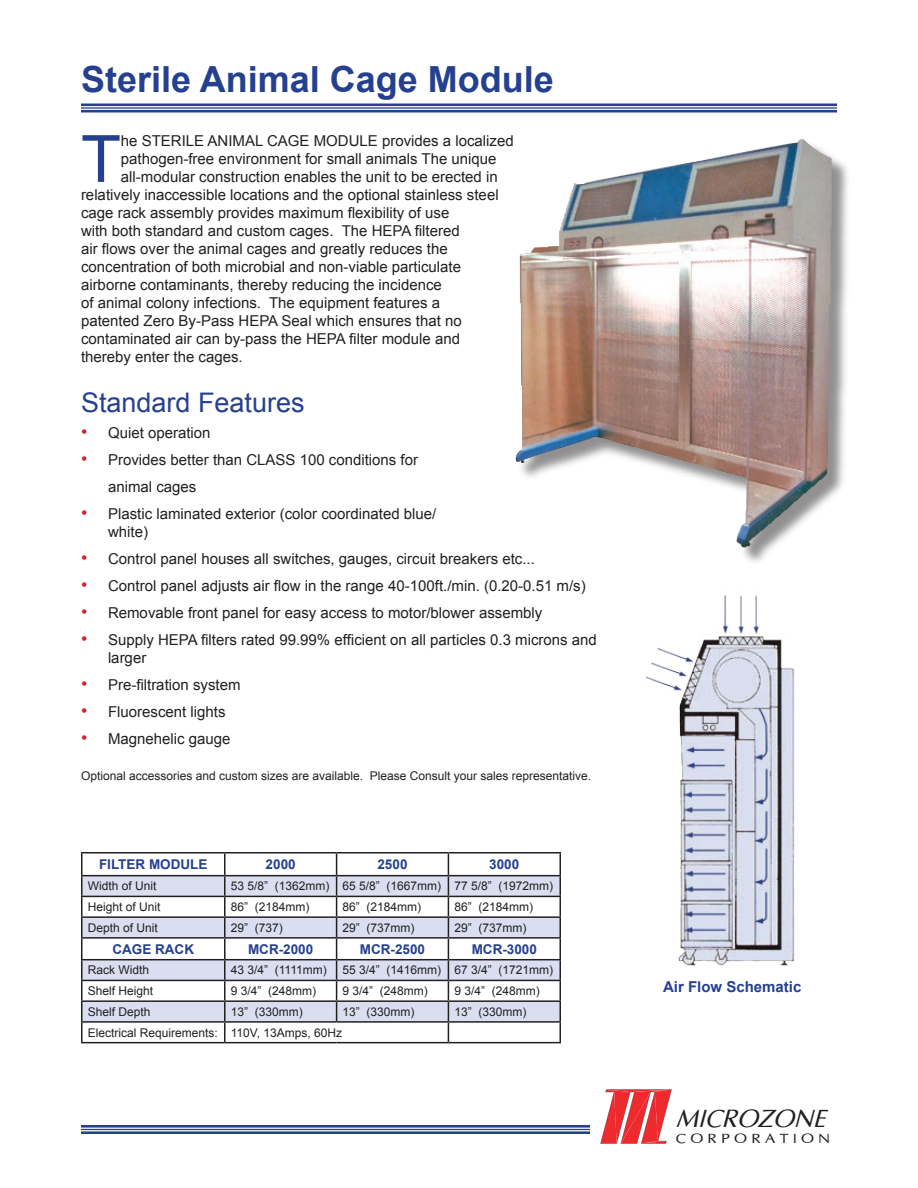
<style>
.page{position:relative;width:918px;height:1188px;background:#fff}
.page>*{position:absolute;margin:0;border:0;box-sizing:border-box;transform-origin:0 0}
.t1{font:65.25px "Arial";color:#25408f}
.t2{font:700 36px "Arial";color:#25408f}
.t3{font:27px "Arial";color:#25408f}
.t4{font:italic 25.05px "Optima";color:#231f20}
.t5{font:18px/27px "Arial";color:#d1232a;text-align:justify}
.Paragraph_Style_1{font:15px/18px "Arial";color:#231f20}
.t6{font:700 15px "Arial";color:#25408f}
.t7{font:13.65px "Optima";color:#231f20;scale:1.14 1}
.t8{font:700 13.5px "Arial";color:#25408f}
.Paragraph_Style_1-2{font:12px "Arial";color:#231f20}
.Paragraph_Style_1-3{font:12px "Arial";letter-spacing:-.035em;color:#231f20}
</style>
<div class="page">
<hr style="left:81px;top:104px;width:756px;height:2px;background:#25408f">
<hr style="left:81px;top:107px;width:756px;height:2px;background:#25408f">
<hr style="left:81px;top:110px;width:756px;height:2px;background:#25408f">
<hr style="left:81px;top:1125px;width:509px;height:3px;background:#25408f">
<hr style="left:81px;top:1129px;width:509px;height:1px;background:#25408f">
<hr style="left:81px;top:1131px;width:509px;height:3px;background:#25408f">
<div style="left:517px;top:141px;width:335px;height:426px;background:#231f20;opacity:.5"></div>
<img style="left:515px;top:139px;width:317px;height:408px">
<svg style="left:82px;top:876px;width:478px;height:145px;fill:#dadef0"></svg>
<hr style="left:81px;top:852px;width:144px;height:2px;background:#231f20">
<hr style="left:225px;top:852px;width:112px;height:2px;background:#231f20">
<hr style="left:224px;top:854px;width:2px;height:21px;background:#231f20">
<hr style="left:337px;top:852px;width:111px;height:2px;background:#231f20">
<hr style="left:448px;top:852px;width:113px;height:2px;background:#231f20">
<hr style="left:81px;top:875px;width:144px;height:1px;background:#231f20">
<hr style="left:225px;top:875px;width:112px;height:1px;background:#231f20">
<hr style="left:224px;top:876px;width:2px;height:20px;background:#231f20">
<hr style="left:337px;top:875px;width:111px;height:1px;background:#231f20">
<hr style="left:448px;top:875px;width:113px;height:1px;background:#231f20">
<hr style="left:81px;top:896px;width:144px;height:1px;background:#231f20">
<hr style="left:225px;top:896px;width:112px;height:1px;background:#231f20">
<hr style="left:337px;top:896px;width:111px;height:1px;background:#231f20">
<hr style="left:448px;top:896px;width:113px;height:1px;background:#231f20">
<hr style="left:81px;top:916px;width:144px;height:2px;background:#231f20">
<hr style="left:225px;top:916px;width:112px;height:2px;background:#231f20">
<svg style="left:224px;top:897px;width:2px;height:40px"></svg>
<hr style="left:337px;top:916px;width:111px;height:2px;background:#231f20">
<hr style="left:448px;top:916px;width:113px;height:2px;background:#231f20">
<hr style="left:81px;top:937px;width:144px;height:2px;background:#231f20">
<hr style="left:225px;top:937px;width:112px;height:2px;background:#231f20">
<hr style="left:224px;top:939px;width:2px;height:20px;background:#231f20">
<hr style="left:337px;top:937px;width:111px;height:2px;background:#231f20">
<hr style="left:448px;top:937px;width:113px;height:2px;background:#231f20">
<hr style="left:81px;top:959px;width:144px;height:1px;background:#231f20">
<hr style="left:225px;top:959px;width:112px;height:1px;background:#231f20">
<hr style="left:224px;top:960px;width:2px;height:20px;background:#231f20">
<hr style="left:337px;top:959px;width:111px;height:1px;background:#231f20">
<hr style="left:448px;top:959px;width:113px;height:1px;background:#231f20">
<hr style="left:81px;top:980px;width:144px;height:1px;background:#231f20">
<hr style="left:225px;top:980px;width:112px;height:1px;background:#231f20">
<hr style="left:337px;top:980px;width:111px;height:1px;background:#231f20">
<hr style="left:448px;top:980px;width:113px;height:1px;background:#231f20">
<hr style="left:81px;top:1000px;width:144px;height:2px;background:#231f20">
<hr style="left:225px;top:1000px;width:112px;height:2px;background:#231f20">
<hr style="left:337px;top:1000px;width:111px;height:2px;background:#231f20">
<svg style="left:336px;top:854px;width:1px;height:167px"></svg>
<hr style="left:448px;top:1000px;width:113px;height:2px;background:#231f20">
<hr style="left:81px;top:1021px;width:144px;height:2px;background:#231f20">
<svg style="left:81px;top:854px;width:1px;height:188px"></svg>
<hr style="left:225px;top:1021px;width:112px;height:2px;background:#231f20">
<svg style="left:224px;top:981px;width:2px;height:61px"></svg>
<hr style="left:337px;top:1021px;width:111px;height:2px;background:#231f20">
<hr style="left:448px;top:1021px;width:113px;height:2px;background:#231f20">
<svg style="left:448px;top:854px;width:1px;height:188px"></svg>
<svg style="left:560px;top:854px;width:1px;height:188px"></svg>
<hr style="left:81px;top:1042px;width:144px;height:1px;background:#231f20">
<hr style="left:225px;top:1042px;width:112px;height:1px;background:#231f20">
<hr style="left:337px;top:1042px;width:111px;height:1px;background:#231f20">
<hr style="left:448px;top:1042px;width:113px;height:1px;background:#231f20">
<img style="left:645px;top:595px;width:150px;height:371px">
<svg style="left:600px;top:1089px;width:72px;height:55px"></svg>
<p class="t2" style="left:81px;top:56px;width:474px">Sterile Animal Cage Module</p>
<p class="t1" style="left:81px;top:116px;width:41px">T</p>
<p class="Paragraph_Style_1" style="left:121px;top:132px;width:394px">he STERILE ANIMAL CAGE MODULE provides a localized</p>
<p class="Paragraph_Style_1" style="left:121px;top:150px;width:377px">pathogen-free environment for small animals The unique</p>
<p class="Paragraph_Style_1" style="left:121px;top:168px;width:378px">all-modular construction enables the unit to be erected in</p>
<p class="Paragraph_Style_1" style="left:81px;top:186px;width:419px">relatively inaccessible locations and the optional stainless steel</p>
<p class="Paragraph_Style_1" style="left:81px;top:204px;width:370px">cage rack assembly provides maximum flexibility of use</p>
<p class="Paragraph_Style_1" style="left:81px;top:222px;width:380px">with both standard and custom cages. The HEPA filtered</p>
<p class="Paragraph_Style_1" style="left:81px;top:240px;width:368px">air flows over the animal cages and greatly reduces the</p>
<p class="Paragraph_Style_1" style="left:81px;top:258px;width:382px">concentration of both microbial and non-viable particulate</p>
<p class="Paragraph_Style_1" style="left:81px;top:276px;width:363px">airborne contaminants, thereby reducing the incidence</p>
<p class="Paragraph_Style_1" style="left:81px;top:294px;width:361px">of animal colony infections. The equipment features a</p>
<p class="Paragraph_Style_1" style="left:81px;top:312px;width:382px">patented Zero By-Pass HEPA Seal which ensures that no</p>
<p class="Paragraph_Style_1" style="left:81px;top:330px;width:381px">contaminated air can by-pass the HEPA filter module and</p>
<p class="Paragraph_Style_1" style="left:81px;top:348px;width:163px">thereby enter the cages.</p>
<p class="t3" style="left:81px;top:385px;width:225px">Standard Features</p>
<p class="Paragraph_Style_1" style="left:108px;top:424px;width:104px">Quiet operation</p>
<p class="Paragraph_Style_1" style="left:108px;top:446px;width:312px;line-height:27px">Provides better than CLASS 100 conditions for animal cages</p>
<p class="Paragraph_Style_1" style="left:108px;top:505px;width:330px">Plastic laminated exterior (color coordinated blue/ white)</p>
<p class="Paragraph_Style_1" style="left:108px;top:550px;width:428px">Control panel houses all switches, gauges, circuit breakers etc...</p>
<p class="Paragraph_Style_1" style="left:108px;top:577px;width:479px">Control panel adjusts air flow in the range 40-100ft./min. (0.20-0.51 m/s)</p>
<p class="Paragraph_Style_1" style="left:108px;top:604px;width:436px">Removable front panel for easy access to motor/blower assembly</p>
<p class="Paragraph_Style_1" style="left:108px;top:631px;width:490px">Supply HEPA filters rated 99.99% efficient on all particles 0.3 microns and larger</p>
<p class="Paragraph_Style_1" style="left:108px;top:676px;width:134px">Pre-filtration system</p>
<p class="Paragraph_Style_1" style="left:108px;top:703px;width:119px">Fluorescent lights</p>
<p class="Paragraph_Style_1" style="left:108px;top:730px;width:124px">Magnehelic gauge</p>
<p class="Paragraph_Style_1-2" style="left:81px;top:768px;width:512px">Optional accessories and custom sizes are available. Please Consult your sales representative.</p>
<p class="t5" style="left:81px;top:418px;width:8px">• •</p>
<p class="t5" style="left:81px;top:499px;width:8px">•</p>
<p class="t5" style="left:81px;top:544px;width:8px">• • • •</p>
<p class="t5" style="left:81px;top:670px;width:8px">• • •</p>
<p class="t8" style="left:99px;top:855px;width:110px">FILTER MODULE</p>
<p class="t8" style="left:266px;top:855px;width:32px">2000</p>
<p class="t8" style="left:377px;top:855px;width:32px">2500</p>
<p class="t8" style="left:489px;top:855px;width:32px">3000</p>
<p class="Paragraph_Style_1-2" style="left:88px;top:878px;width:70px">Width of Unit</p>
<p class="Paragraph_Style_1-2" style="left:231px;top:878px;width:100px">53 5/8” (1362mm)</p>
<p class="Paragraph_Style_1-2" style="left:343px;top:878px;width:100px">65 5/8” (1667mm)</p>
<p class="Paragraph_Style_1-2" style="left:454px;top:878px;width:100px">77 5/8” (1972mm)</p>
<p class="Paragraph_Style_1-2" style="left:88px;top:899px;width:74px">Height of Unit</p>
<p class="Paragraph_Style_1-2" style="left:231px;top:899px;width:80px">86” (2184mm)</p>
<p class="Paragraph_Style_1-2" style="left:343px;top:899px;width:80px">86” (2184mm)</p>
<p class="Paragraph_Style_1-2" style="left:454px;top:899px;width:80px">86” (2184mm)</p>
<p class="Paragraph_Style_1-2" style="left:88px;top:920px;width:72px">Depth of Unit</p>
<p class="Paragraph_Style_1-2" style="left:231px;top:920px;width:54px">29” (737)</p>
<p class="Paragraph_Style_1-2" style="left:343px;top:920px;width:74px">29” (737mm)</p>
<p class="Paragraph_Style_1-2" style="left:454px;top:920px;width:74px">29” (737mm)</p>
<p class="t8" style="left:112px;top:940px;width:83px">CAGE RACK</p>
<p class="t8" style="left:248px;top:940px;width:67px">MCR-2000</p>
<p class="t8" style="left:360px;top:940px;width:67px">MCR-2500</p>
<p class="t8" style="left:472px;top:940px;width:67px">MCR-3000</p>
<p class="Paragraph_Style_1-2" style="left:88px;top:962px;width:63px">Rack Width</p>
<p class="Paragraph_Style_1-3" style="left:231px;top:962px;width:98px">43 3/4” (1111mm)</p>
<p class="Paragraph_Style_1-2" style="left:343px;top:962px;width:100px">55 3/4” (1416mm)</p>
<p class="Paragraph_Style_1-2" style="left:454px;top:962px;width:100px">67 3/4” (1721mm)</p>
<p class="Paragraph_Style_1-2" style="left:88px;top:983px;width:67px">Shelf Height</p>
<p class="Paragraph_Style_1-2" style="left:231px;top:983px;width:87px">9 3/4” (248mm)</p>
<p class="Paragraph_Style_1-2" style="left:343px;top:983px;width:87px">9 3/4” (248mm)</p>
<p class="Paragraph_Style_1-2" style="left:454px;top:983px;width:87px">9 3/4” (248mm)</p>
<p class="Paragraph_Style_1-2" style="left:88px;top:1004px;width:64px">Shelf Depth</p>
<p class="Paragraph_Style_1-2" style="left:231px;top:1004px;width:74px">13” (330mm)</p>
<p class="Paragraph_Style_1-2" style="left:343px;top:1004px;width:74px">13” (330mm)</p>
<p class="Paragraph_Style_1-2" style="left:454px;top:1004px;width:74px">13” (330mm)</p>
<p class="Paragraph_Style_1-2" style="left:88px;top:1025px;width:132px">Electrical Requirements:</p>
<p class="Paragraph_Style_1-2" style="left:231px;top:1025px;width:113px">110V, 13Amps, 60Hz</p>
<p class="t6" style="left:663px;top:977px;width:140px">Air Flow Schematic</p>
<p class="t4" style="left:676px;top:1103px;width:151px">MICROZONE</p>
<p class="t7" style="left:676px;top:1130px;width:137px">C O R P O R A T I O N</p>
</div>
